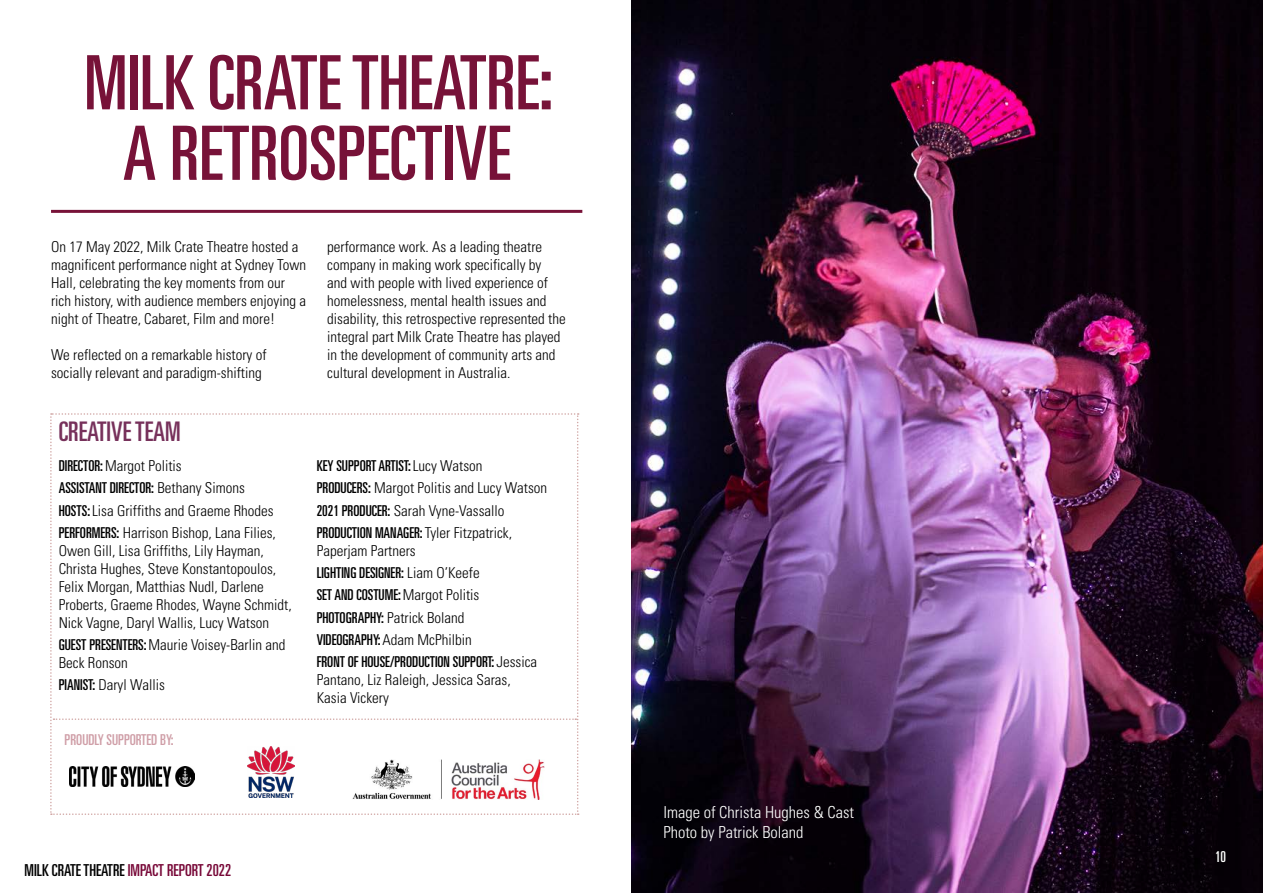
<style>
.page{position:relative;width:1263px;height:893px;background:#fff}
.page>*{position:absolute;margin:0;border:0;box-sizing:border-box;transform-origin:0 0}
.t1{font:ultra-condensed 75px/70.5px "Univers";color:#771238;text-align:center}
.t2{font:ultra-condensed 27px "Univers";color:#77315b}
.t3{font:300 condensed 16.5px/19.8px "Univers";color:#fff}
.t4{font:ultra-condensed 16.5px "Univers";color:#000}
.t5{font:300 condensed 15px/18px "Univers";color:#000}
.t6{font:ultra-condensed 15px/22.2px "Univers";color:#000}
.t7{font:ultra-condensed 15px "Univers";color:#cf9ea7}
.t8{font:ultra-condensed 15px "Univers";color:#fff}
.s1{font-weight:400;font-stretch:ultra-condensed}
.s2{font-weight:300;font-stretch:condensed}
.s3{color:#770737}
</style>
<div class="page">
<img style="left:631px;top:0;width:632px;height:893px">
<hr style="left:51px;top:210px;width:531px;height:3px;background:#771238">
<svg style="left:50px;top:413px;width:529px;height:402px"></svg>
<img style="left:69px;top:767px;width:125px;height:19px">
<img style="left:353px;top:759px;width:191px;height:40px">
<img style="left:248px;top:747px;width:47px;height:51px">
<h1 class="t1" style="left:84px;top:47px;width:470px">MILK CRATE THEATRE:<br>A RETROSPECTIVE</h1>
<p class="t5" style="left:51px;top:238px;width:256px">On 17 May 2022, Milk Crate Theatre hosted a magnificent performance night at Sydney Town Hall, celebrating the key moments from our rich history, with audience members enjoying a night of Theatre, Cabaret, Film and more!</p>
<p class="t5" style="left:51px;top:346px;width:217px">We reflected on a remarkable history of socially relevant and paradigm-shifting</p>
<p class="t5" style="left:327px;top:238px;width:240px">performance work. As a leading theatre company in making work specifically by<br>and with people with lived experience of homelessness, mental health issues and disability, this retrospective represented the integral part Milk Crate Theatre has played in the development of community arts and cultural development in Australia.</p>
<h2 class="t2" style="left:59px;top:416px;width:123px">CREATIVE TEAM</h2>
<p class="t5" style="left:59px;top:455px;width:219px;line-height:22.2px"><span class="s1">DIRECTOR:</span> Margot Politis<br><span class="s1">ASSISTANT DIRECTOR:</span> Bethany Simons <span class="s1">HOSTS:</span> Lisa Griffiths and Graeme Rhodes <span class="s1">PERFORMERS:</span> Harrison Bishop, Lana Filies,</p>
<p class="t5" style="left:59px;top:542px;width:234px">Owen Gill, Lisa Griffiths, Lily Hayman, Christa Hughes, Steve Konstantopoulos, Felix Morgan, Matthias Nudl, Darlene Proberts, Graeme Rhodes, Wayne Schmidt, Nick Vagne, Daryl Wallis, Lucy Watson</p>
<p class="t5" style="left:59px;top:636px;width:228px"><span class="s1">GUEST PRESENTERS:</span> Maurie Voisey-Barlin and<br>Beck Ronson</p>
<p class="t5" style="left:59px;top:676px;width:108px"><span class="s1">PIANIST:</span> Daryl Wallis</p>
<p class="t7" style="left:65px;top:731px;width:110px">PROUDLY SUPPORTED BY:</p>
<p class="t5" style="left:317px;top:455px;width:232px;line-height:22.2px"><span class="s1">KEY SUPPORT ARTIST:</span> Lucy Watson<br><span class="s1">PRODUCERS:</span> Margot Politis and Lucy Watson <span class="s1">2021 PRODUCER:</span> Sarah Vyne-Vassallo <span class="s1">PRODUCTION MANAGER:</span> Tyler Fitzpatrick,</p>
<p class="t6" style="left:317px;top:539px;width:222px"><span class="s2">Paperjam Partners<br></span>LIGHTING DESIGNER: <span class="s2">Liam O’Keefe<br></span>SET AND COSTUME: <span class="s2">Margot Politis<br></span>PHOTOGRAPHY: <span class="s2">Patrick Boland<br></span>VIDEOGRAPHY: <span class="s2">Adam McPhilbin<br></span>FRONT OF HOUSE/PRODUCTION SUPPORT: <span class="s2">Jessica</span></p>
<p class="t5" style="left:317px;top:671px;width:196px">Pantano, Liz Raleigh, Jessica Saras,<br>Kasia Vickery</p>
<p class="t4" style="left:25px;top:861px;width:208px">MILK CRATE THEATRE <span class="s3">IMPACT REPORT 2022</span></p>
<p class="t3" style="left:663px;top:803px;width:192px">Image of Christa Hughes &amp; Cast<br>Photo by Patrick Boland</p>
<p class="t8" style="left:1215px;top:848px;width:13px">10</p>
</div>
